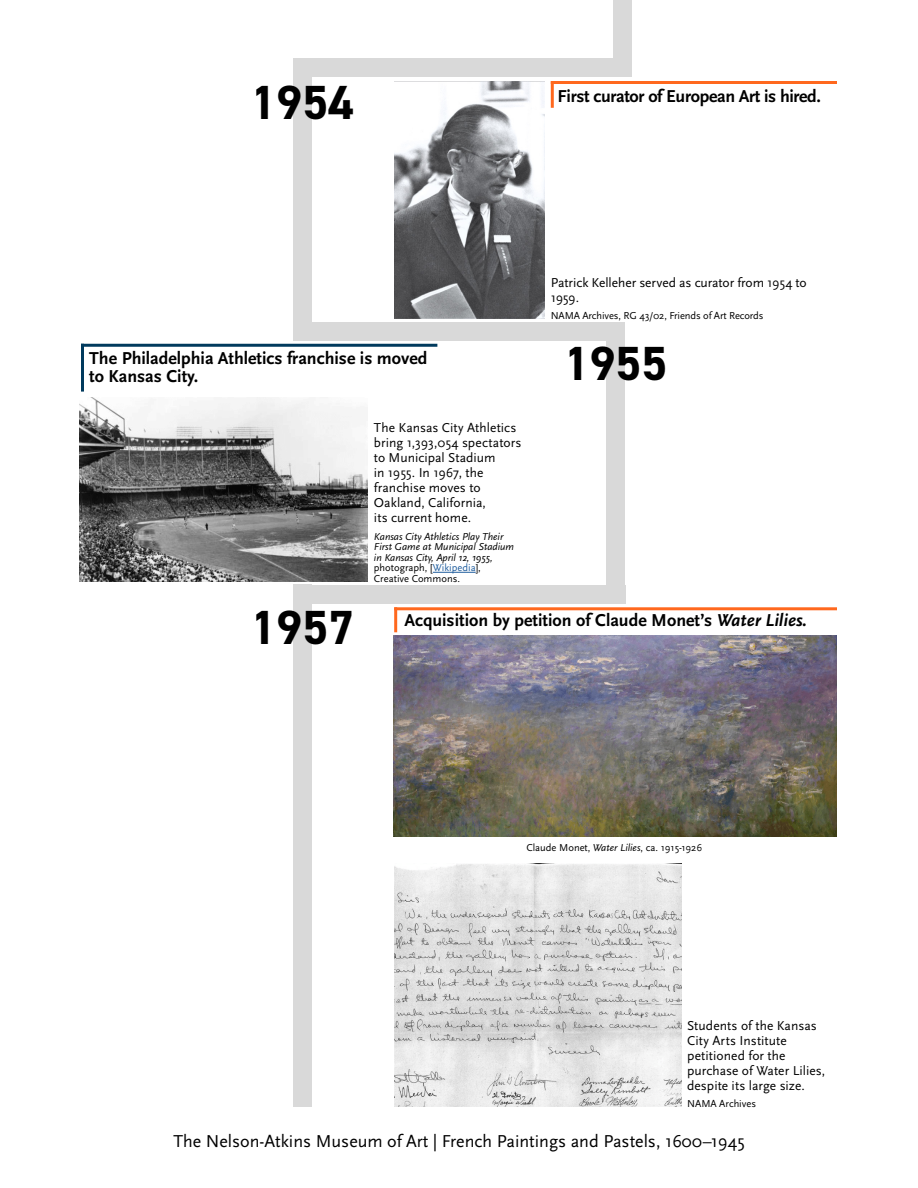
<style>
.page{position:relative;width:918px;height:1188px;background:#fff}
.page>*{position:absolute;margin:0;border:0;box-sizing:border-box;transform-origin:0 0}
.t1{font:700 48px "DIN2014";color:#000}
.t2{font:700 18px/18px "Scala Sans OT";color:#000}
.t3{font:18px "Scala Sans OT";color:#000}
.t4{font:700 18px "Scala Sans OT";letter-spacing:-.02em;color:#000}
.t5{font:13.5px/15px "Scala Sans OT";letter-spacing:.005em;color:#000}
.t6{font:italic 10.5px/10.5px "Scala Sans OT";color:#000}
.t7{font:10.5px "Scala Sans OT";letter-spacing:-.01em;color:#000}
.s1{font-style:normal}
.s2{font-style:normal;color:#215e9e}
.s3{font-style:italic}
</style>
<div class="page">
<div style="left:293px;top:58px;width:19px;height:280px;background:#d9d9d9"></div>
<div style="left:613px;top:0;width:19px;height:77px;background:#d9d9d9"></div>
<div style="left:293px;top:58px;width:330px;height:19px;background:#d9d9d9"></div>
<div style="left:606px;top:324px;width:19px;height:270px;background:#d9d9d9"></div>
<div style="left:293px;top:322px;width:332px;height:18px;background:#d9d9d9"></div>
<div style="left:293px;top:585px;width:332px;height:19px;background:#d9d9d9"></div>
<div style="left:293px;top:585px;width:19px;height:522px;background:#d9d9d9"></div>
<hr style="left:433px;top:572px;width:43px;height:1px;background:#215e9e">
<img style="left:394px;top:81px;width:150px;height:238px">
<img style="left:80px;top:398px;width:287px;height:184px">
<img style="left:394px;top:635px;width:443px;height:201px">
<img style="left:395px;top:863px;width:286px;height:244px">
<hr style="left:551px;top:81px;width:3px;height:27px;background:#ff681e">
<hr style="left:551px;top:81px;width:286px;height:3px;background:#ff681e">
<hr style="left:81px;top:344px;width:3px;height:48px;background:#003a5d">
<hr style="left:81px;top:344px;width:356px;height:3px;background:#003a5d">
<hr style="left:394px;top:607px;width:3px;height:25px;background:#ff681e">
<hr style="left:394px;top:607px;width:443px;height:3px;background:#ff681e">
<h1 class="t1" style="left:251px;top:70px;width:105px">1954</h1>
<h2 class="t4" style="left:558px;top:86px;width:265px">First curator of European Art is hired.</h2>
<h2 class="t2" style="left:89px;top:349px;width:340px">The Philadelphia Athletics franchise is moved to Kansas City.</h2>
<p class="t5" style="left:374px;top:421px;width:149px">The Kansas City Athletics bring 1,393,054 spectators to Municipal Stadium<br>in 1955. In 1967, the franchise moves to<br>Oakland, California,<br>its current home.</p>
<p class="t6" style="left:374px;top:531px;width:142px">Kansas City Athletics Play Their<br>First Game at Municipal Stadium in Kansas City, April 12, 1955, <span class="s1">photograph, [</span><span class="s2">Wikipedia</span><span class="s1">],<br>Creative Commons.</span></p>
<p class="t5" style="left:551px;top:275px;width:258px">Patrick Kelleher served as curator from 1954 to<br>1959.</p>
<p class="t7" style="left:551px;top:310px;width:214px">NAMA Archives, RG 43/02, Friends of Art Records</p>
<h1 class="t1" style="left:564px;top:332px;width:105px">1955</h1>
<h1 class="t1" style="left:251px;top:596px;width:105px">1957</h1>
<h2 class="t2" style="left:404px;top:612px;width:404px">Acquisition by petition of Claude Monet’s <span class="s3">Water Lilies.</span></h2>
<p class="t7" style="left:526px;top:841px;width:177px">Claude Monet, <span class="s3">Water Lilies</span>, ca. 1915-1926</p>
<p class="t5" style="left:687px;top:1018px;width:140px">Students of the Kansas<br>City Arts Institute petitioned for the purchase of Water Lilies, despite its large size.</p>
<p class="t7" style="left:687px;top:1098px;width:71px">NAMA Archives</p>
<h2 class="t3" style="left:173px;top:1132px;width:573px">The Nelson-Atkins Museum of Art | French Paintings and Pastels, 1600–1945</h2>
</div>
